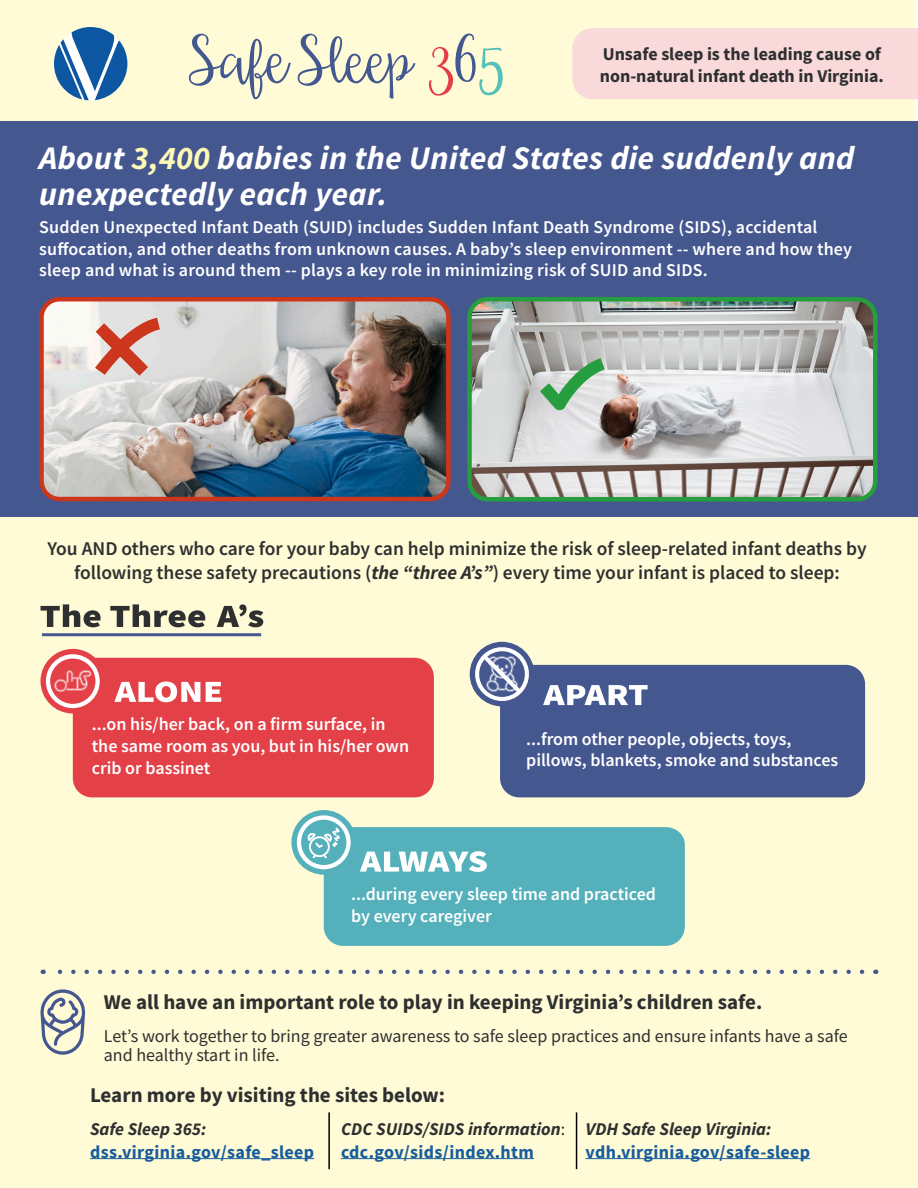
<style>
.page{position:relative;width:918px;height:1188px;background:#fff}
.page>*{position:absolute;margin:0;border:0;box-sizing:border-box;transform-origin:0 0}
.t1{font:italic 700 33px/36px "Source Sans Pro";letter-spacing:.01em;color:#fff}
.t2{font:700 21px "Source Sans Pro";color:#2e2f30}
.t3{font:600 19.5px/24px "Source Sans Pro";color:#2e2f30;text-align:center}
.t4{font:600 18px/21.6px "Source Sans Pro";color:#fff}
.t5{font:18px/19.5px "Source Sans Pro";color:#2e2f30}
.t6{font:700 18px/22.5px "Source Sans Pro";letter-spacing:.02em;color:#175d9e}
.t7{font:700 18px/21.6px "Source Sans Pro";color:#2e2f30}
.t8{font:italic 700 18px/22.5px "Source Sans Pro";color:#2e2f30}
.s1{color:#fff9b8}
.s2{font-weight:700;font-style:italic}
.s3{font-weight:400;font-style:normal}
.s4{font-style:normal;color:#175d9e}
.s5{font-style:italic;color:#2e2f30}
</style>
<div class="page">
<div style="left:0;top:0;width:915px;height:655px;background:#fffbd6"></div>
<div style="left:0;top:121px;width:918px;height:526px;background:#45578f"></div>
<div style="left:0;top:518px;width:918px;height:670px;background:#fffbd6"></div>
<div style="left:572px;top:28px;width:346px;height:71px;background:#f9d9da"></div>
<svg style="left:40px;top:989px;width:45px;height:66px"></svg>
<svg style="left:43px;top:970px;width:819px;height:4px"></svg>
<hr style="left:341px;top:1158px;width:193px;height:1px;background:#175d9e">
<hr style="left:585px;top:1158px;width:225px;height:1px;background:#175d9e">
<hr style="left:90px;top:1158px;width:224px;height:1px;background:#175d9e">
<hr style="left:328px;top:1112px;width:2px;height:57px;background:#000">
<hr style="left:576px;top:1112px;width:1px;height:57px;background:#000">
<img style="left:472px;top:302px;width:401px;height:195px">
<div style="left:467px;top:297px;width:411px;height:205px;border:4px solid #269d3e;border-radius:18px"></div>
<img style="left:44px;top:302px;width:402px;height:194px">
<div style="left:39px;top:297px;width:412px;height:204px;border:4px solid #cc361c;border-radius:18px"></div>
<svg style="left:83px;top:309px;width:90px;height:79px;background:#dfbeb8"></svg>
<svg style="left:528px;top:348px;width:90px;height:88px;background:#b1beb2"></svg>
<hr style="left:42px;top:633px;width:219px;height:3px;background:#45578f">
<svg style="left:41px;top:604px;width:222px;height:23px"></svg>
<div style="left:500px;top:665px;width:365px;height:132px;background:#45578f;border-radius:19px"></div>
<svg style="left:543px;top:685px;width:105px;height:20px"></svg>
<div style="left:470px;top:642px;width:64px;height:64px;background:#45578f;border-radius:50%"></div>
<svg style="left:469px;top:641px;width:60px;height:66px"></svg>
<div style="left:324px;top:827px;width:361px;height:119px;background:#54b0ba;border-radius:19px"></div>
<svg style="left:360px;top:851px;width:127px;height:21px"></svg>
<svg style="left:291px;top:810px;width:65px;height:65px;fill:#54b0ba"></svg>
<svg style="left:305px;top:826px;width:37px;height:34px"></svg>
<div style="left:297px;top:815px;width:54px;height:54px;border:4px solid #fff;border-radius:50%"></div>
<div style="left:73px;top:658px;width:361px;height:139px;background:#e34047;border-radius:19px"></div>
<svg style="left:114px;top:682px;width:107px;height:20px"></svg>
<svg style="left:40px;top:649px;width:65px;height:65px;fill:#e34047"></svg>
<svg style="left:54px;top:670px;width:38px;height:22px"></svg>
<div style="left:46px;top:654px;width:54px;height:54px;border:4px solid #fff;border-radius:50%"></div>
<svg style="left:189px;top:34px;width:102px;height:65px"></svg>
<svg style="left:298px;top:34px;width:118px;height:65px"></svg>
<svg style="left:429px;top:34px;width:74px;height:62px"></svg>
<svg style="left:54px;top:27px;width:73px;height:73px"></svg>
<p class="t7" style="left:600px;top:43px;width:286px">Unsafe sleep is the leading cause of non-natural infant death in Virginia.</p>
<p class="t1" style="left:39px;top:139px;width:817px">About <span class="s1">3,400</span> babies in the United States die suddenly and unexpectedly each year.</p>
<p class="t4" style="left:39px;top:216px;width:814px">Sudden Unexpected Infant Death (SUID) includes Sudden Infant Death Syndrome (SIDS), accidental suffocation, and other deaths from unknown causes. A baby’s sleep environment -- where and how they sleep and what is around them -- plays a key role in minimizing risk of SUID and SIDS.</p>
<p class="t3" style="left:47px;top:536px;width:821px">You AND others who care for your baby can help minimize the risk of sleep-related infant deaths by following these safety precautions (<span class="s2">the “three A’s”</span>) every time your infant is placed to sleep:</p>
<p class="t4" style="left:92px;top:714px;width:319px">...on his/her back, on a firm surface, in the same room as you, but in his/her own crib or bassinet</p>
<p class="t4" style="left:526px;top:728px;width:314px">...from other people, objects, toys, pillows, blankets, smoke and substances</p>
<p class="t4" style="left:351px;top:883px;width:306px">...during every sleep time and practiced by every caregiver</p>
<p class="t2" style="left:104px;top:988px;width:660px">We all have an important role to play in keeping Virginia’s children safe.</p>
<p class="t5" style="left:104px;top:1026px;width:745px">Let’s work together to bring greater awareness to safe sleep practices and ensure infants have a safe and healthy start in life.</p>
<p class="t2" style="left:90px;top:1081px;width:357px">Learn more by visiting the sites below:</p>
<p class="t8" style="left:341px;top:1118px;width:226px">CDC SUIDS/SIDS information<span class="s3">: </span><span class="s4">cdc.gov/sids/index.htm</span></p>
<p class="t6" style="left:585px;top:1118px;width:226px"><span class="s5">VDH Safe Sleep Virginia: </span>vdh.virginia.gov/safe-sleep</p>
<p class="t6" style="left:90px;top:1118px;width:226px"><span class="s5">Safe Sleep 365: </span>dss.virginia.gov/safe_sleep</p>
</div>
